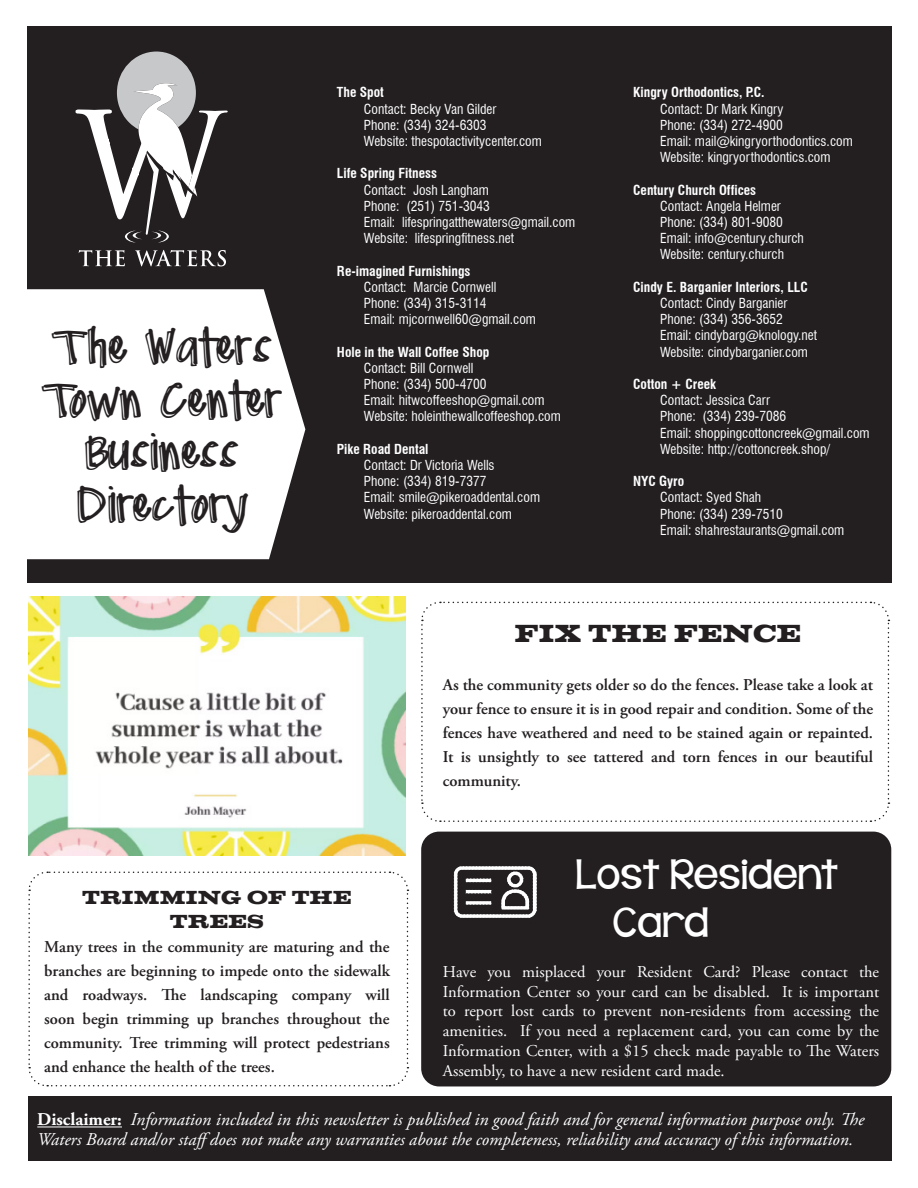
<style>
.page{position:relative;width:918px;height:1188px;background:#fff}
.page>*{position:absolute;margin:0;border:0;box-sizing:border-box;transform-origin:0 0}
.t1{font:40.5px/48.6px "KG Behind These Hazel Eyes";letter-spacing:.02em;color:#fff}
.t2{font:33.45px/52.5px "DJB Meand My Shadow";color:#231f20;text-align:center}
.t3{font:25.5px "Chestnut Regular SWFTE";color:#231f20}
.t4{font:19.5px/24px "Chestnut Regular SWFTE";color:#231f20;text-align:center}
.t5{font:italic 18px/19.5px "Adobe Garamond Pro";color:#fff}
.t6{font:600 16.5px/24px "Adobe Garamond Pro";color:#231f20;text-align:justify}
.t7{font:16.5px/19.8px "Adobe Garamond Pro";color:#fff;text-align:justify}
.t8{font:condensed 13.5px "Swiss 721 BT";color:#fff}
.t9{font:700 condensed 13.5px "Swiss 721 BT";color:#fff}
.s1{font-weight:700;font-style:normal}
</style>
<div class="page">
<div style="left:28px;top:1096px;width:863px;height:65px;background:#231f20"></div>
<hr style="left:37px;top:1127px;width:85px;height:1px;background:#fff">
<div style="left:27px;top:26px;width:864px;height:557px;background:#231f20"></div>
<svg style="left:27px;top:289px;width:278px;height:270px;background:#efefef"></svg>
<svg style="left:79px;top:250px;width:46px;height:16px"></svg>
<svg style="left:135px;top:250px;width:91px;height:16px"></svg>
<svg style="left:75px;top:83px;width:153px;height:160px"></svg>
<svg style="left:421px;top:601px;width:469px;height:221px"></svg>
<svg style="left:28px;top:871px;width:381px;height:216px"></svg>
<img style="left:28px;top:596px;width:377px;height:259px">
<div style="left:421px;top:832px;width:470px;height:254px;background:#231f20;border-radius:18px"></div>
<img style="left:454px;top:866px;width:83px;height:52px">
<p class="t2" style="left:42px;top:328px;width:243px">The Waters<br>Town Center<br>Business<br>Directory</p>
<p class="t9" style="left:337px;top:84px;width:48px">The Spot</p>
<p class="t8" style="left:364px;top:101px;width:134px">Contact: Becky Van Gilder</p>
<p class="t8" style="left:364px;top:117px;width:124px">Phone: (334) 324-6303</p>
<p class="t8" style="left:364px;top:133px;width:179px">Website: thespotactivitycenter.com</p>
<p class="t9" style="left:337px;top:165px;width:102px">Life Spring Fitness</p>
<p class="t8" style="left:364px;top:182px;width:127px">Contact: Josh Langham</p>
<p class="t8" style="left:364px;top:198px;width:128px">Phone: (251) 751-3043</p>
<p class="t8" style="left:364px;top:214px;width:213px">Email: lifespringatthewaters@gmail.com</p>
<p class="t8" style="left:364px;top:230px;width:152px">Website: lifespringfitness.net</p>
<p class="t9" style="left:337px;top:263px;width:135px">Re-imagined Furnishings</p>
<p class="t8" style="left:364px;top:279px;width:134px">Contact: Marcie Cornwell</p>
<p class="t8" style="left:364px;top:295px;width:124px">Phone: (334) 315-3114</p>
<p class="t8" style="left:364px;top:311px;width:174px">Email: mjcornwell60@gmail.com</p>
<p class="t9" style="left:337px;top:344px;width:154px">Hole in the Wall Coffee Shop</p>
<p class="t8" style="left:364px;top:360px;width:111px">Contact: Bill Cornwell</p>
<p class="t8" style="left:364px;top:376px;width:124px">Phone: (334) 500-4700</p>
<p class="t8" style="left:364px;top:392px;width:182px">Email: hitwcoffeeshop@gmail.com</p>
<p class="t8" style="left:364px;top:408px;width:198px">Website: holeinthewallcoffeeshop.com</p>
<p class="t9" style="left:337px;top:441px;width:93px">Pike Road Dental</p>
<p class="t8" style="left:364px;top:457px;width:132px">Contact: Dr Victoria Wells</p>
<p class="t8" style="left:364px;top:473px;width:124px">Phone: (334) 819-7377</p>
<p class="t8" style="left:364px;top:489px;width:178px">Email: smile@pikeroaddental.com</p>
<p class="t8" style="left:364px;top:506px;width:150px">Website: pikeroaddental.com</p>
<p class="t9" style="left:633px;top:84px;width:133px">Kingry Orthodontics, P.C.</p>
<p class="t8" style="left:660px;top:101px;width:125px">Contact: Dr Mark Kingry</p>
<p class="t8" style="left:660px;top:117px;width:124px">Phone: (334) 272-4900</p>
<p class="t8" style="left:660px;top:133px;width:194px">Email: mail@kingryorthodontics.com</p>
<p class="t8" style="left:660px;top:149px;width:172px">Website: kingryorthodontics.com</p>
<p class="t9" style="left:633px;top:182px;width:124px">Century Church Offices</p>
<p class="t8" style="left:660px;top:198px;width:122px">Contact: Angela Helmer</p>
<p class="t8" style="left:660px;top:214px;width:124px">Phone: (334) 801-9080</p>
<p class="t8" style="left:660px;top:230px;width:145px">Email: info@century.church</p>
<p class="t8" style="left:660px;top:246px;width:125px">Website: century.church</p>
<p class="t9" style="left:633px;top:279px;width:176px">Cindy E. Barganier Interiors, LLC</p>
<p class="t8" style="left:660px;top:295px;width:129px">Contact: Cindy Barganier</p>
<p class="t8" style="left:660px;top:311px;width:124px">Phone: (334) 356-3652</p>
<p class="t8" style="left:660px;top:327px;width:158px">Email: cindybarg@knology.net</p>
<p class="t8" style="left:660px;top:344px;width:149px">Website: cindybarganier.com</p>
<p class="t9" style="left:633px;top:376px;width:84px">Cotton + Creek</p>
<p class="t8" style="left:660px;top:392px;width:111px">Contact: Jessica Carr</p>
<p class="t8" style="left:660px;top:408px;width:128px">Phone: (334) 239-7086</p>
<p class="t8" style="left:660px;top:425px;width:211px">Email: shoppingcottoncreek@gmail.com</p>
<p class="t8" style="left:660px;top:441px;width:172px">Website: http://cottoncreek.shop/</p>
<p class="t9" style="left:633px;top:473px;width:52px">NYC Gyro</p>
<p class="t8" style="left:660px;top:489px;width:103px">Contact: Syed Shah</p>
<p class="t8" style="left:660px;top:506px;width:124px">Phone: (334) 239-7510</p>
<p class="t8" style="left:660px;top:522px;width:186px">Email: shahrestaurants@gmail.com</p>
<p class="t3" style="left:515px;top:619px;width:288px">FIX THE FENCE</p>
<p class="t6" style="left:443px;top:673px;width:432px">As the community gets older so do the fences. Please take a look at your fence to ensure it is in good repair and condition. Some of the fences have weathered and need to be stained again or repainted.<br>It is unsightly to see tattered and torn fences in our beautiful community.</p>
<p class="t4" style="left:82px;top:887px;width:271px">TRIMMING OF THE<br>TREES</p>
<p class="t6" style="left:44px;top:935px;width:347px">Many trees in the community are maturing and the branches are beginning to impede onto the sidewalk and roadways. The landscaping company will soon begin trimming up branches throughout the community. Tree trimming will protect pedestrians and enhance the health of the trees.</p>
<p class="t1" style="left:613px;top:850px;width:226px;text-indent:-37px">Lost Resident<br>Card</p>
<p class="t7" style="left:443px;top:962px;width:438px">Have you misplaced your Resident Card? Please contact the Information Center so your card can be disabled. It is important to report lost cards to prevent non-residents from accessing the amenities. If you need a replacement card, you can come by the Information Center, with a $15 check made payable to The Waters Assembly, to have a new resident card made.</p>
<p class="t5" style="left:37px;top:1110px;width:829px"><span class="s1">Disclaimer:</span> Information included in this newsletter is published in good faith and for general information purpose only. The<br>Waters Board and/or staffdoes not make any warranties about the completeness, reliability and accuracy of this information.</p>
</div>
